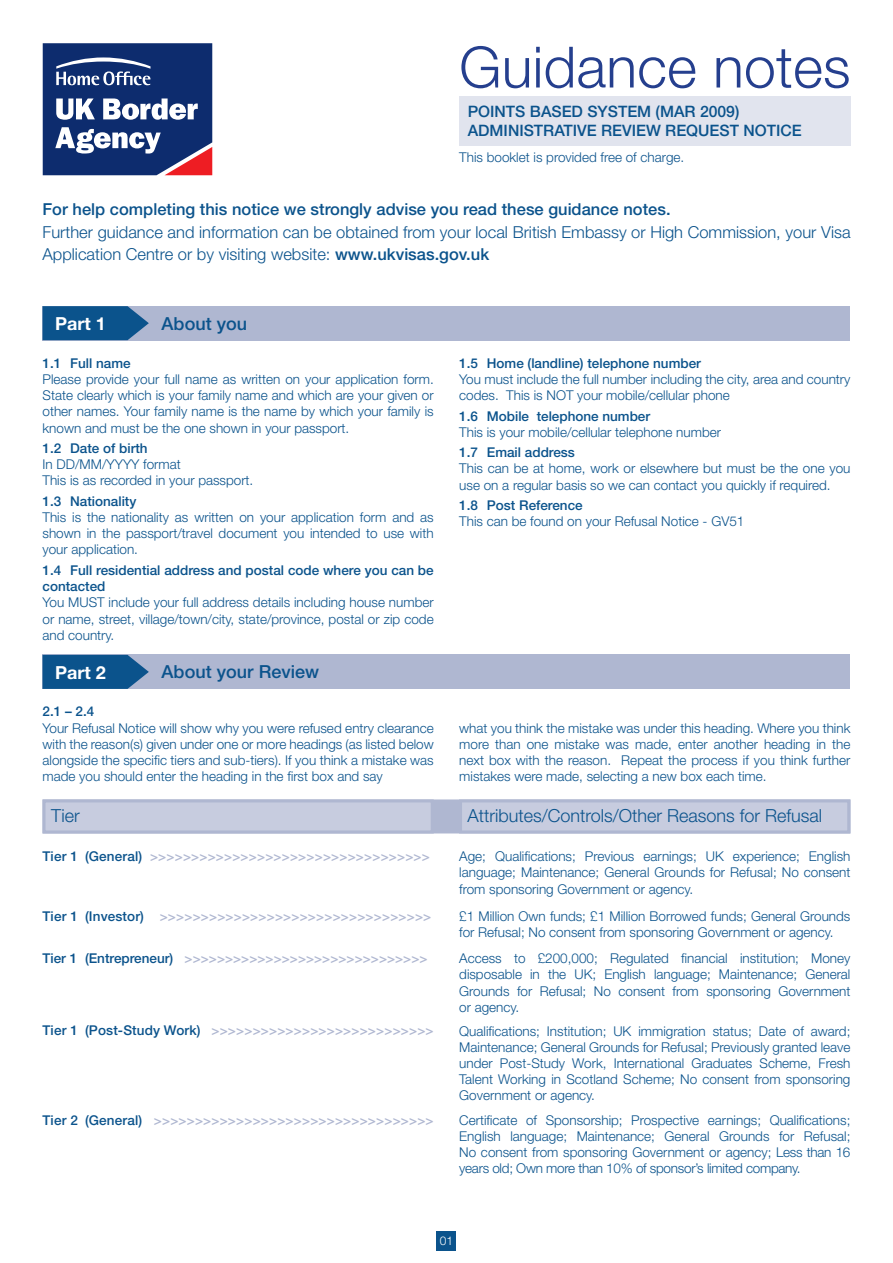
<style>
.page{position:relative;width:893px;height:1263px;background:#fff}
.page>*{position:absolute;margin:0;border:0;box-sizing:border-box;transform-origin:0 0}
.t1{font:300 57px "Helvetica Neue";letter-spacing:.005em;color:#253f8e}
.t2{font:300 18px "Helvetica Neue";color:#0b538c}
.t3{font:500 18px "Helvetica Neue";color:#0b538c}
.t4{font:700 18px "Helvetica Neue";color:#fff}
.t5{font:300 16.5px/22.5px "Helvetica Neue";color:#0b538c}
.t6{font:500 16.5px "Helvetica Neue";color:#0b538c}
.t7{font:500 15.75px "Helvetica Neue";color:#0b538c}
.Point-Body-Copy{font:300 13.5px/16.2px "Helvetica Neue";color:#0b538c;text-align:justify}
._10mm_tab_in{font:500 13.5px "Helvetica Neue";letter-spacing:.01em;color:#afb7d1}
.Point-Title-Copy{font:500 13.5px/16.2px "Helvetica Neue";color:#0b538c}
.t8{font:300 12px "Helvetica Neue";color:#fff}
.s1{font-weight:500}
.s2{color:#0b538c}
</style>
<div class="page">
<div style="left:437px;top:1231px;width:19px;height:20px;background:#0b538c"></div>
<div style="left:43px;top:799px;width:807px;height:34px;background:#afb7d1;border:3px solid #afb7d1"></div>
<div style="left:459px;top:97px;width:391px;height:49px;background:#e1e4ee"></div>
<div style="left:43px;top:306px;width:807px;height:34px;background:#afb7d1"></div>
<div style="left:43px;top:655px;width:807px;height:34px;background:#afb7d1"></div>
<svg style="left:43px;top:306px;width:106px;height:34px;background:#1c5d93"></svg>
<svg style="left:43px;top:655px;width:106px;height:34px;background:#1c5d93"></svg>
<svg style="left:43px;top:43px;width:169px;height:132px;background:#3e5185"></svg>
<div style="left:43px;top:799px;width:391px;height:34px;background:#c7ccdf;border:3px solid #afb7d1"></div>
<div style="left:459px;top:799px;width:391px;height:34px;background:#c7ccdf;border:3px solid #afb7d1"></div>
<p class="t1" style="left:459px;top:32px;width:393px">Guidance notes</p>
<p class="t7" style="left:468px;top:102px;width:273px">POINTS BASED SYSTEM (MAR 2009)</p>
<p class="t7" style="left:468px;top:121px;width:336px">ADMINISTRATIVE REVIEW REQUEST NOTICE</p>
<p class="Point-Body-Copy" style="left:459px;top:149px;width:227px">This booklet is provided free of charge.</p>
<p class="t6" style="left:43px;top:200px;width:630px">For help completing this notice we strongly advise you read these guidance notes.</p>
<p class="t5" style="left:43px;top:220px;width:810px">Further guidance and information can be obtained from your local British Embassy or High Commission, your Visa<br>Application Centre or by visiting website: <span class="s1">www.ukvisas.gov.uk</span></p>
<p class="t4" style="left:55px;top:312px;width:52px">Part 1</p>
<p class="t3" style="left:162px;top:313px;width:87px">About you</p>
<p class="Point-Title-Copy" style="left:43px;top:355px;width:90px">1.1 Full name</p>
<p class="Point-Body-Copy" style="left:43px;top:371px;width:393px">Please provide your full name as written on your application form.<br>State clearly which is your family name and which are your given or other names. Your family name is the name by which your family is known and must be the one shown in your passport.</p>
<p class="Point-Title-Copy" style="left:43px;top:440px;width:107px">1.2 Date of birth</p>
<p class="Point-Body-Copy" style="left:43px;top:456px;width:140px">In DD/MM/YYYY format</p>
<p class="Point-Body-Copy" style="left:43px;top:472px;width:212px">This is as recorded in your passport.</p>
<p class="Point-Title-Copy" style="left:43px;top:493px;width:95px">1.3 Nationality</p>
<p class="Point-Body-Copy" style="left:43px;top:509px;width:393px">This is the nationality as written on your application form and as shown in the passport/travel document you intended to use with your application.</p>
<p class="Point-Title-Copy" style="left:43px;top:562px;width:393px">1.4 Full residential address and postal code where you can be contacted</p>
<p class="Point-Body-Copy" style="left:43px;top:594px;width:393px">You MUST include your full address details including house number or name, street, village/town/city, state/province, postal or zip code and country.</p>
<p class="t4" style="left:55px;top:661px;width:52px">Part 2</p>
<p class="t3" style="left:162px;top:661px;width:159px">About your Review</p>
<p class="Point-Title-Copy" style="left:459px;top:355px;width:243px">1.5 Home (landline) telephone number</p>
<p class="Point-Body-Copy" style="left:459px;top:371px;width:393px">You must include the full number including the city, area and country codes. This is NOT your mobile/cellular phone</p>
<p class="Point-Title-Copy" style="left:459px;top:408px;width:192px">1.6 Mobile telephone number</p>
<p class="Point-Body-Copy" style="left:459px;top:424px;width:263px">This is your mobile/cellular telephone number</p>
<p class="Point-Title-Copy" style="left:459px;top:444px;width:117px">1.7 Email address</p>
<p class="Point-Body-Copy" style="left:459px;top:460px;width:393px">This can be at home, work or elsewhere but must be the one you use on a regular basis so we can contact you quickly if required.</p>
<p class="Point-Title-Copy" style="left:459px;top:497px;width:125px">1.8 Post Reference</p>
<p class="Point-Body-Copy" style="left:459px;top:513px;width:287px">This can be found on your Refusal Notice - GV51</p>
<p class="Point-Title-Copy" style="left:43px;top:703px;width:53px">2.1 – 2.4</p>
<p class="Point-Body-Copy" style="left:43px;top:719px;width:393px">Your Refusal Notice will show why you were refused entry clearance with the reason(s) given under one or more headings (as listed below alongside the specific tiers and sub-tiers). If you think a mistake was made you should enter the heading in the first box and say</p>
<p class="Point-Body-Copy" style="left:459px;top:719px;width:393px">what you think the mistake was under this heading. Where you think more than one mistake was made, enter another heading in the next box with the reason. Repeat the process if you think further mistakes were made, selecting a new box each time.</p>
<p class="t2" style="left:51px;top:805px;width:30px">Tier</p>
<p class="t2" style="left:468px;top:805px;width:356px">Attributes/Controls/Other Reasons for Refusal</p>
<p class="_10mm_tab_in" style="left:43px;top:848px;width:389px"><span class="s2">Tier 1 (General)</span> &gt;&gt;&gt;&gt;&gt;&gt;&gt;&gt;&gt;&gt;&gt;&gt;&gt;&gt;&gt;&gt;&gt;&gt;&gt;&gt;&gt;&gt;&gt;&gt;&gt;&gt;&gt;&gt;&gt;&gt;&gt;&gt;&gt;&gt;</p>
<p class="Point-Body-Copy" style="left:459px;top:848px;width:393px">Age; Qualifications; Previous earnings; UK experience; English language; Maintenance; General Grounds for Refusal; No consent from sponsoring Government or agency.</p>
<p class="_10mm_tab_in" style="left:43px;top:908px;width:390px"><span class="s2">Tier 1 (Investor)</span> &gt;&gt;&gt;&gt;&gt;&gt;&gt;&gt;&gt;&gt;&gt;&gt;&gt;&gt;&gt;&gt;&gt;&gt;&gt;&gt;&gt;&gt;&gt;&gt;&gt;&gt;&gt;&gt;&gt;&gt;&gt;&gt;&gt;</p>
<p class="Point-Body-Copy" style="left:459px;top:907px;width:393px">£1 Million Own funds; £1 Million Borrowed funds; General Grounds for Refusal; No consent from sponsoring Government or agency.</p>
<p class="_10mm_tab_in" style="left:43px;top:950px;width:387px"><span class="s2">Tier 1 (Entrepreneur)</span> &gt;&gt;&gt;&gt;&gt;&gt;&gt;&gt;&gt;&gt;&gt;&gt;&gt;&gt;&gt;&gt;&gt;&gt;&gt;&gt;&gt;&gt;&gt;&gt;&gt;&gt;&gt;&gt;&gt;&gt;</p>
<p class="Point-Body-Copy" style="left:459px;top:950px;width:393px">Access to £200,000; Regulated financial institution; Money disposable in the UK; English language; Maintenance; General Grounds for Refusal; No consent from sponsoring Government or agency.</p>
<p class="_10mm_tab_in" style="left:43px;top:1022px;width:393px"><span class="s2">Tier 1 (Post-Study Work)</span> &gt;&gt;&gt;&gt;&gt;&gt;&gt;&gt;&gt;&gt;&gt;&gt;&gt;&gt;&gt;&gt;&gt;&gt;&gt;&gt;&gt;&gt;&gt;&gt;&gt;&gt;&gt;</p>
<p class="Point-Body-Copy" style="left:459px;top:1022px;width:393px">Qualifications; Institution; UK immigration status; Date of award; Maintenance; General Grounds for Refusal; Previously granted leave under Post-Study Work, International Graduates Scheme, Fresh Talent Working in Scotland Scheme; No consent from sponsoring Government or agency.</p>
<p class="_10mm_tab_in" style="left:43px;top:1112px;width:393px"><span class="s2">Tier 2 (General)</span> &gt;&gt;&gt;&gt;&gt;&gt;&gt;&gt;&gt;&gt;&gt;&gt;&gt;&gt;&gt;&gt;&gt;&gt;&gt;&gt;&gt;&gt;&gt;&gt;&gt;&gt;&gt;&gt;&gt;&gt;&gt;&gt;&gt;&gt;</p>
<p class="Point-Body-Copy" style="left:459px;top:1111px;width:393px">Certificate of Sponsorship; Prospective earnings; Qualifications; English language; Maintenance; General Grounds for Refusal; No consent from sponsoring Government or agency; Less than 16 years old; Own more than 10% of sponsor’s limited company.</p>
<p class="t8" style="left:440px;top:1234px;width:15px">01</p>
</div>
